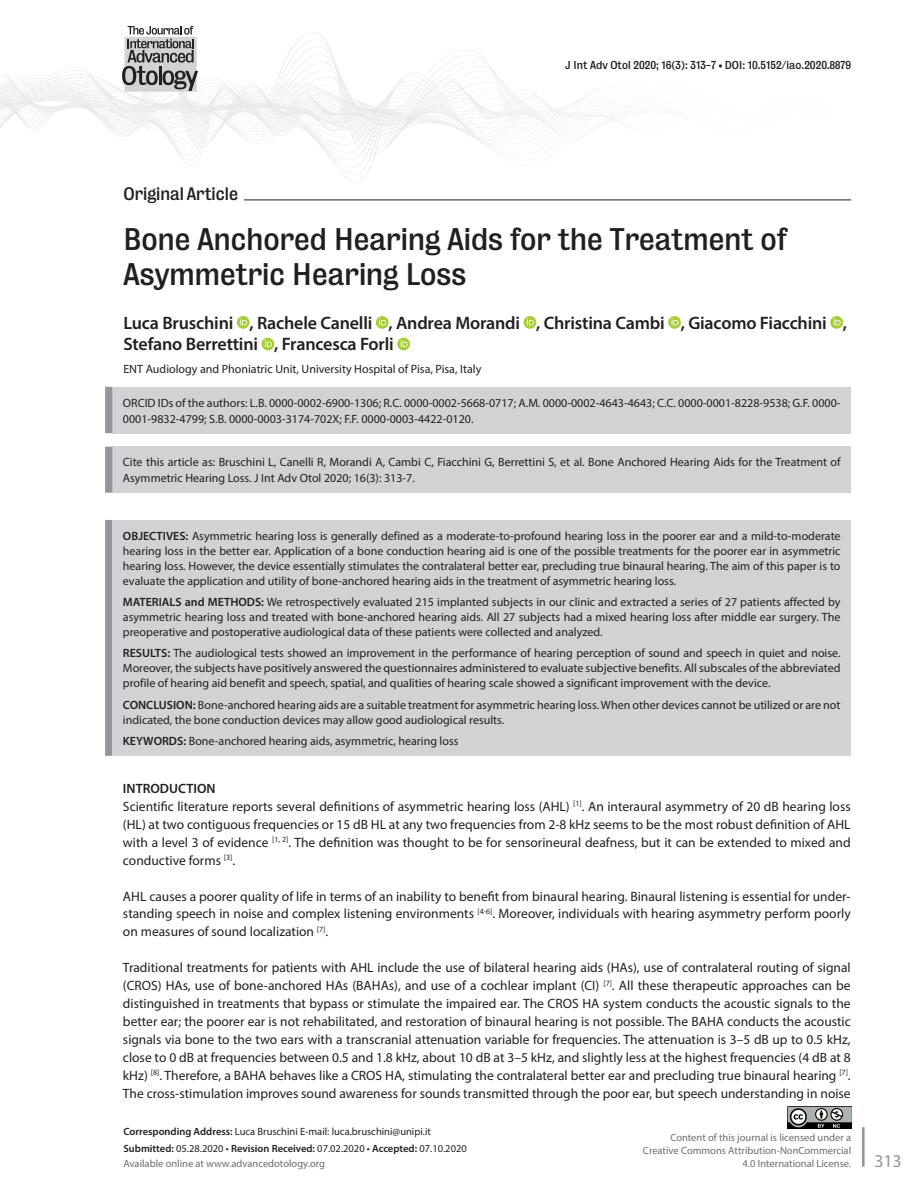
<style>
.page{position:relative;width:915px;height:1191px;background:#fff}
.page>*{position:absolute;margin:0;border:0;box-sizing:border-box;transform-origin:0 0}
.t1{font:28.5px/34.2px "Bureau Grot Five Three";color:#231f20}
.t2{font:600 18px/21.6px "Myriad Pro";letter-spacing:-.01em;color:#231f20}
.t3{font:18px "Myriad Pro";color:#939598}
.t4{font:16.5px "Bureau Grot Five Three";color:#231f20}
.t5{font:13.5px/18px "Myriad Pro";color:#231f20;text-align:justify}
.t6{font:600 13.5px "Myriad Pro";color:#231f20}
.t7{font:12px/15px "Myriad Pro";color:#231f20;text-align:justify}
.t8{font:10.5px "Myriad Pro";color:#6c6d70}
.t9{font:600 10.5px "Myriad Pro";color:#231f20}
.t10{font:10.5px "Myriad Pro";color:#231f20}
.t11{font:10.5px "Bureau Grot Five Three";color:#231f20}
.s1{font-size:6px}
.s2{font-weight:600}
.s3{font-weight:400}
</style>
<div class="page">
<svg style="left:0;top:25px;width:613px;height:140px"></svg>
<hr style="left:244px;top:199px;width:606px;height:1px;background:#231f20">
<hr style="left:861px;top:1127px;width:3px;height:39px;background:#939598">
<div style="left:105px;top:520px;width:7px;height:236px;background:#939598"></div>
<div style="left:112px;top:520px;width:738px;height:236px;background:#d1d2d4"></div>
<svg style="left:237px;top:316px;width:12px;height:13px"></svg>
<svg style="left:375px;top:316px;width:13px;height:13px"></svg>
<svg style="left:523px;top:316px;width:13px;height:13px"></svg>
<svg style="left:668px;top:316px;width:12px;height:13px"></svg>
<svg style="left:830px;top:316px;width:12px;height:13px"></svg>
<svg style="left:261px;top:338px;width:13px;height:12px"></svg>
<svg style="left:397px;top:338px;width:13px;height:12px"></svg>
<div style="left:112px;top:387px;width:738px;height:46px;background:#d1d2d4"></div>
<div style="left:105px;top:387px;width:7px;height:46px;background:#939598"></div>
<div style="left:112px;top:446px;width:738px;height:47px;background:#d1d2d4"></div>
<div style="left:105px;top:446px;width:7px;height:47px;background:#939598"></div>
<img style="left:787px;top:1106px;width:63px;height:22px">
<p class="t11" style="left:565px;top:59px;width:287px">J Int Adv Otol 2020; 16(3): 313-7 <span class="s1">•</span> DOI: 10.5152/iao.2020.8879</p>
<p class="t4" style="left:123px;top:184px;width:116px">Original Article</p>
<p class="t1" style="left:123px;top:222px;width:664px">Bone Anchored Hearing Aids for the Treatment of<br>Asymmetric Hearing Loss</p>
<p class="t2" style="left:123px;top:311px;width:725px">Luca Bruschini , Rachele Canelli , Andrea Morandi , Christina Cambi , Giacomo Fiacchini ,<br>Stefano Berrettini , Francesca Forli</p>
<p class="t7" style="left:123px;top:361px;width:359px">ENT Audiology and Phoniatric Unit, University Hospital of Pisa, Pisa, Italy</p>
<p class="t7" style="left:123px;top:395px;width:718px;line-height:15.8px">ORCID IDs of the authors: L.B. 0000-0002-6900-1306; R.C. 0000-0002-5668-0717; A.M. 0000-0002-4643-4643; C.C. 0000-0001-8228-9538; G.F. 0000-<br>0001-9832-4799; S.B. 0000-0003-3174-702X; F.F. 0000-0003-4422-0120.</p>
<p class="t7" style="left:123px;top:454px;width:718px;line-height:15.8px">Cite this article as: Bruschini L, Canelli R, Morandi A, Cambi C, Fiacchini G, Berrettini S, et al. Bone Anchored Hearing Aids for the Treatment of<br>Asymmetric Hearing Loss. J Int Adv Otol 2020; 16(3): 313-7.</p>
<p class="t7" style="left:123px;top:528px;width:718px"><span class="s2">OBJECTIVES:</span> Asymmetric hearing loss is generally defined as a moderate-to-profound hearing loss in the poorer ear and a mild-to-moderate hearing loss in the better ear. Application of a bone conduction hearing aid is one of the possible treatments for the poorer ear in asymmetric hearing loss. However, the device essentially stimulates the contralateral better ear, precluding true binaural hearing. The aim of this paper is to evaluate the application and utility of bone-anchored hearing aids in the treatment of asymmetric hearing loss.</p>
<p class="t7" style="left:123px;top:594px;width:718px"><span class="s2">MATERIALS and METHODS:</span> We retrospectively evaluated 215 implanted subjects in our clinic and extracted a series of 27 patients affected by asymmetric hearing loss and treated with bone-anchored hearing aids. All 27 subjects had a mixed hearing loss after middle ear surgery. The preoperative and postoperative audiological data of these patients were collected and analyzed.</p>
<p class="t7" style="left:123px;top:645px;width:718px"><span class="s2">RESULTS:</span> The audiological tests showed an improvement in the performance of hearing perception of sound and speech in quiet and noise.<br>Moreover, the subjects have positively answered the questionnaires administered to evaluate subjective benefits. All subscales of the abbreviated profile of hearing aid benefit and speech, spatial, and qualities of hearing scale showed a significant improvement with the device.</p>
<p class="t7" style="left:123px;top:697px;width:718px"><span class="s2">CONCLUSION:</span> Bone-anchored hearing aids are a suitable treatment for asymmetric hearing loss. When other devices cannot be utilized or are not indicated, the bone conduction devices may allow good audiological results.</p>
<p class="t7" style="left:123px;top:733px;width:337px"><span class="s2">KEYWORDS:</span> Bone-anchored hearing aids, asymmetric, hearing loss</p>
<p class="t6" style="left:123px;top:779px;width:94px">INTRODUCTION</p>
<p class="t5" style="left:123px;top:797px;width:729px">Scientific literature reports several definitions of asymmetric hearing loss (AHL) <sup>[1]</sup>. An interaural asymmetry of 20 dB hearing loss (HL) at two contiguous frequencies or 15 dB HL at any two frequencies from 2-8 kHz seems to be the most robust definition of AHL with a level 3 of evidence <sup>[1,</sup> <sup>2]</sup>. The definition was thought to be for sensorineural deafness, but it can be extended to mixed and conductive forms <sup>[3]</sup>.</p>
<p class="t5" style="left:123px;top:886px;width:729px">AHL causes a poorer quality of life in terms of an inability to benefit from binaural hearing. Binaural listening is essential for under&shy;standing speech in noise and complex listening environments <sup>[4-6]</sup>. Moreover, individuals with hearing asymmetry perform poorly on measures of sound localization <sup>[7]</sup>.</p>
<p class="t5" style="left:123px;top:958px;width:729px">Traditional treatments for patients with AHL include the use of bilateral hearing aids (HAs), use of contralateral routing of signal (CROS) HAs, use of bone-anchored HAs (BAHAs), and use of a cochlear implant (CI) <sup>[7]</sup>. All these therapeutic approaches can be distinguished in treatments that bypass or stimulate the impaired ear. The CROS HA system conducts the acoustic signals to the better ear; the poorer ear is not rehabilitated, and restoration of binaural hearing is not possible. The BAHA conducts the acoustic signals via bone to the two ears with a transcranial attenuation variable for frequencies. The attenuation is 3–5 dB up to 0.5 kHz, close to 0 dB at frequencies between 0.5 and 1.8 kHz, about 10 dB at 3–5 kHz, and slightly less at the highest frequencies (4 dB at 8 kHz) <sup>[8]</sup>. Therefore, a BAHA behaves like a CROS HA, stimulating the contralateral better ear and precluding true binaural hearing <sup>[7]</sup>.<br>The cross-stimulation improves sound awareness for sounds transmitted through the poor ear, but speech understanding in noise</p>
<p class="t10" style="left:123px;top:1125px;width:309px"><span class="s2">Corresponding Address:</span> Luca Bruschini E-mail: luca.bruschini@unipi.it</p>
<p class="t9" style="left:123px;top:1141px;width:345px">Submitted: <span class="s3">05.28.2020 •</span> Revision Received: <span class="s3">07.02.2020 •</span> Accepted: <span class="s3">07.10.2020</span></p>
<p class="t8" style="left:123px;top:1157px;width:203px">Available online at www.advancedotology.org</p>
<p class="t8" style="left:670px;top:1131px;width:182px">Content of this journal is licensed under a</p>
<p class="t8" style="left:642px;top:1144px;width:210px">Creative Commons Attribution-NonCommercial</p>
<p class="t8" style="left:742px;top:1157px;width:110px">4.0 International License.</p>
<p class="t3" style="left:874px;top:1149px;width:29px">313</p>
</div>
